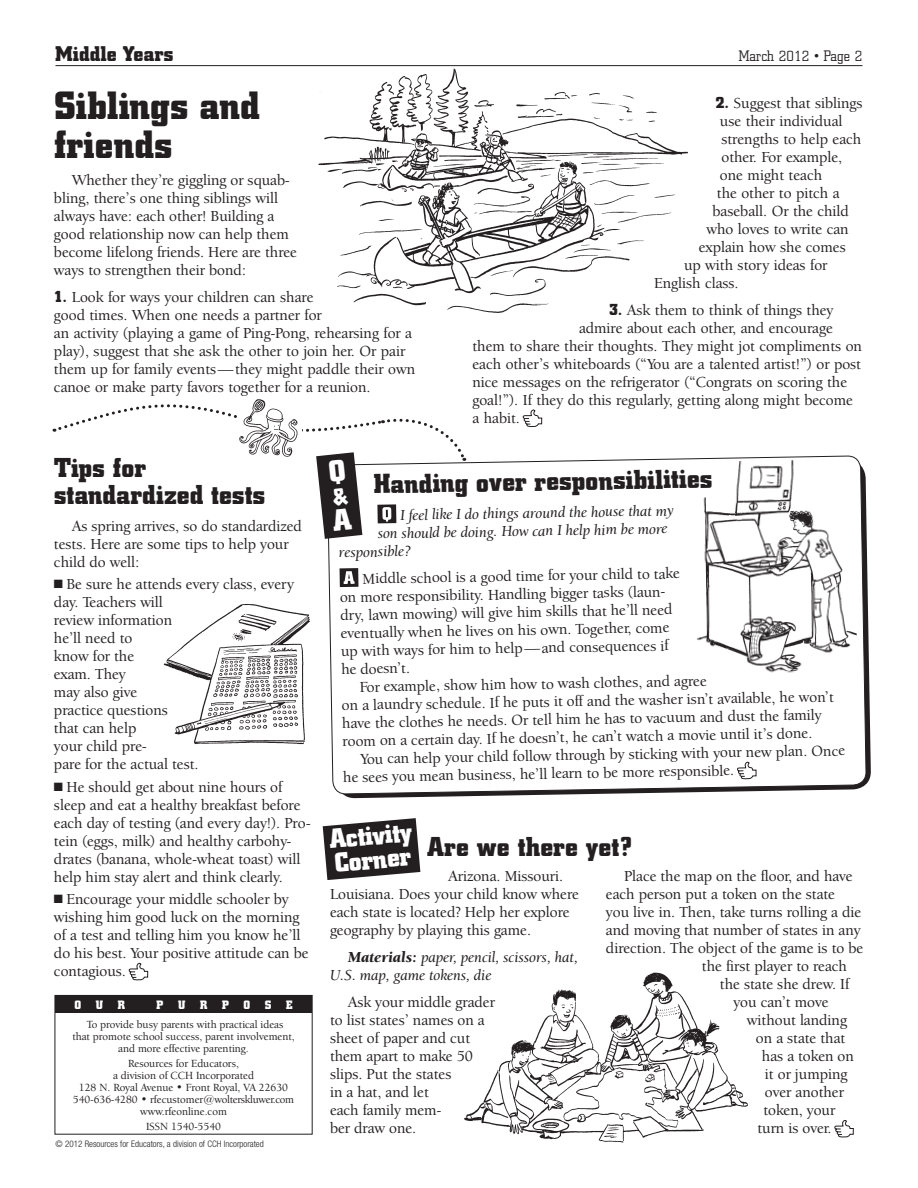
<style>
.page{position:relative;width:918px;height:1188px;background:#fff}
.page>*{position:absolute;margin:0;border:0;box-sizing:border-box;transform-origin:0 0}
.t1{font:700 39px/39px "City";letter-spacing:.01em;color:#231f20}
.t2{font:700 27px/27px "City";letter-spacing:.01em;color:#231f20}
.t3{font:700 27px/24px "City";color:#fff}
.t4{font:700 21px "City";letter-spacing:.01em;color:#231f20}
.t5{font:500 15.75px/18px "Berkeley Oldstyle IT Cby BT";color:#231f20}
.t6{font:15.75px/18px "Berkeley Oldstyle IT Cby BT Med Ital";color:#231f20}
.t7{font:300 15px "City";letter-spacing:.01em;color:#231f20}
.t8{font:700 12px "City";color:#fff}
.t9{font:500 11.25px/12px "Berkeley Oldstyle IT Cby BT";color:#231f20;text-align:center}
.t10{font:300 condensed 9px "Helvetica Neue";color:#231f20}
.s1{font-family:"City";font-weight:700}
.s2{font-family:"Berkeley Oldstyle IT Cby BT";font-weight:900;font-style:italic}
</style>
<div class="page">
<div style="left:55px;top:995px;width:257px;height:18px;background:#231f20"></div>
<hr style="left:56px;top:65px;width:806px;height:1px;background:#231f20">
<svg style="left:328px;top:456px;width:539px;height:343px"></svg>
<svg style="left:523px;top:409px;width:19px;height:18px"></svg>
<svg style="left:129px;top:962px;width:19px;height:19px"></svg>
<div style="left:340px;top:568px;width:19px;height:19px;background:#231f20"></div>
<svg style="left:344px;top:571px;width:11px;height:13px"></svg>
<svg style="left:737px;top:761px;width:20px;height:19px"></svg>
<svg style="left:834px;top:1120px;width:20px;height:18px"></svg>
<svg style="left:323px;top:818px;width:97px;height:62px;background:#464344"></svg>
<img style="left:464px;top:972px;width:284px;height:171px">
<img style="left:683px;top:459px;width:174px;height:215px">
<img style="left:163px;top:604px;width:147px;height:141px">
<img style="left:317px;top:65px;width:377px;height:248px">
<svg style="left:54px;top:399px;width:413px;height:140px"></svg>
<h3 class="t4" style="left:56px;top:42px;width:120px">Middle Years</h3>
<p class="t7" style="left:739px;top:47px;width:125px">March 2012 • Page 2</p>
<p class="t5" style="left:716px;top:94px;width:149px"><span class="s1">2.</span> Suggest that siblings</p>
<p class="t5" style="left:720px;top:112px;width:124px">use their individual</p>
<p class="t5" style="left:721px;top:130px;width:141px">strengths to help each</p>
<p class="t5" style="left:721px;top:148px;width:122px">other. For example,</p>
<p class="t5" style="left:720px;top:166px;width:104px">one might teach</p>
<p class="t5" style="left:717px;top:184px;width:124px">the other to pitch a</p>
<p class="t5" style="left:712px;top:202px;width:138px">baseball. Or the child</p>
<p class="t5" style="left:706px;top:220px;width:144px">who loves to write can</p>
<p class="t5" style="left:699px;top:238px;width:148px">explain how she comes</p>
<p class="t5" style="left:684px;top:256px;width:145px">up with story ideas for</p>
<p class="t5" style="left:654px;top:274px;width:86px">English class.</p>
<p class="t5" style="left:609px;top:301px;width:226px"><span class="s1">3.</span> Ask them to think of things they</p>
<p class="t5" style="left:579px;top:319px;width:255px">admire about each other, and encourage</p>
<p class="t5" style="left:473px;top:337px;width:391px">them to share their thoughts. They might jot compliments on</p>
<p class="t5" style="left:473px;top:355px;width:390px">each other’s whiteboards (“You are a talented artist!”) or post</p>
<p class="t5" style="left:473px;top:373px;width:376px">nice messages on the refrigerator (“Congrats on scoring the</p>
<p class="t5" style="left:473px;top:391px;width:382px">goal!”). If they do this regularly, getting along might become</p>
<p class="t5" style="left:473px;top:409px;width:49px">a habit.</p>
<h2 class="t2" style="left:54px;top:454px;width:213px">Tips for standardized tests</h2>
<p class="t5" style="left:54px;top:516px;width:249px;text-indent:18px">As spring arrives, so do standardized tests. Here are some tips to help your child do well:</p>
<p class="t5" style="left:54px;top:575px;width:241px">■ Be sure he attends every class, every day. Teachers will<br>review information<br>he’ll need to<br>know for the<br>exam. They<br>may also give<br>practice questions<br>that can help<br>your child pre-<br>pare for the actual test.</p>
<p class="t5" style="left:54px;top:777px;width:258px">■ He should get about nine hours of sleep and eat a healthy breakfast before each day of testing (and every day!). Pro&shy;tein (eggs, milk) and healthy carbohy&shy;drates (banana, whole-wheat toast) will help him stay alert and think clearly.</p>
<p class="t5" style="left:54px;top:890px;width:256px">■ Encourage your middle schooler by wishing him good luck on the morning of a test and telling him you know he’ll do his best. Your positive attitude can be contagious.</p>
<h1 class="t1" style="left:54px;top:87px;width:207px">Siblings and friends</h1>
<p class="t5" style="left:54px;top:171px;width:245px;text-indent:18px">Whether they’re giggling or squab&shy;bling, there’s one thing siblings will always have: each other! Building a good relationship now can help them become lifelong friends. Here are three ways to strengthen their bond:</p>
<p class="t5" style="left:54px;top:288px;width:363px"><span class="s1">1.</span> Look for ways your children can share<br>good times. When one needs a partner for<br>an activity (playing a game of Ping-Pong, rehearsing for a play), suggest that she ask the other to join her. Or pair them up for family events—they might paddle their own canoe or make party favors together for a reunion.</p>
<h2 class="t2" style="left:374px;top:471px;width:340px;rotate:-1deg">Handing over responsibilities</h2>
<p class="t6" style="left:400px;top:506px;width:275px;rotate:-1deg">I feel like I do things around the house that my</p>
<p class="t6" style="left:378px;top:524px;width:291px;rotate:-1deg">son should be doing. How can I help him be more</p>
<p class="t6" style="left:339px;top:543px;width:74px;rotate:-1deg">responsible?</p>
<p class="t5" style="left:340px;top:570px;width:342px;text-indent:23px;rotate:-1deg">Middle school is a good time for your child to take on more responsibility. Handling bigger tasks (laun&shy;dry, lawn mowing) will give him skills that he’ll need eventually when he lives on his own. Together, come up with ways for him to help—and consequences if he doesn’t.</p>
<p class="t5" style="left:341px;top:678px;width:493px;text-indent:18px;rotate:-1deg">For example, show him how to wash clothes, and agree<br>on a laundry schedule. If he puts it off and the washer isn’t available, he won’t have the clothes he needs. Or tell him he has to vacuum and dust the family room on a certain day. If he doesn’t, he can’t watch a movie until it’s done.</p>
<p class="t5" style="left:343px;top:750px;width:504px;text-indent:18px;rotate:-1deg">You can help your child follow through by sticking with your new plan. Once he sees you mean business, he’ll learn to be more responsible.</p>
<h2 class="t3" style="left:329px;top:828px;width:84px;rotate:-5deg">Activity<br>Corner</h2>
<h2 class="t2" style="left:428px;top:833px;width:206px">Are we there yet?</h2>
<p class="t5" style="left:624px;top:867px;width:230px">Place the map on the floor, and have</p>
<p class="t5" style="left:606px;top:885px;width:231px">each person put a token on the state</p>
<p class="t5" style="left:606px;top:903px;width:257px">you live in. Then, take turns rolling a die</p>
<p class="t5" style="left:606px;top:921px;width:256px">and moving that number of states in any</p>
<p class="t5" style="left:606px;top:939px;width:259px">direction. The object of the game is to be</p>
<p class="t5" style="left:702px;top:957px;width:146px">the first player to reach</p>
<p class="t5" style="left:720px;top:975px;width:131px">the state she drew. If</p>
<p class="t5" style="left:733px;top:993px;width:96px">you can’t move</p>
<p class="t5" style="left:747px;top:1011px;width:102px">without landing</p>
<p class="t5" style="left:756px;top:1029px;width:91px">on a state that</p>
<p class="t5" style="left:762px;top:1047px;width:93px">has a token on</p>
<p class="t5" style="left:765px;top:1065px;width:84px">it or jumping</p>
<p class="t5" style="left:765px;top:1083px;width:80px">over another</p>
<p class="t5" style="left:763px;top:1101px;width:73px">token, your</p>
<p class="t5" style="left:757px;top:1119px;width:76px">turn is over.</p>
<p class="t5" style="left:330px;top:867px;width:250px;text-indent:119px">Arizona. Missouri.<br>Louisiana. Does your child know where each state is located? Help her explore geography by playing this game.</p>
<p class="t6" style="left:330px;top:948px;width:250px;text-indent:18px"><span class="s2">Materials:</span> paper, pencil, scissors, hat,<br>U.S. map, game tokens, die</p>
<p class="t5" style="left:330px;top:993px;width:166px;text-indent:18px">Ask your middle grader to list states’ names on a sheet of paper and cut them apart to make 50 slips. Put the states<br>in a hat, and let<br>each family mem-<br>ber draw one.</p>
<p class="t8" style="left:74px;top:998px;width:50px">Our</p>
<p class="t8" style="left:157px;top:998px;width:50px">Pur</p>
<p class="t8" style="left:222px;top:998px;width:19px">pose</p>
<p class="t9" style="left:72px;top:1018px;width:224px">To provide busy parents with practical ideas<br>that promote school success, parent involvement, and more effective parenting.</p>
<p class="t9" style="left:73px;top:1057px;width:223px">Resources for Educators,<br>a division of CCH Incorporated<br>128 N. Royal Avenue • Front Royal, VA 22630<br>540-636-4280 • rfecustomer@wolterskluwer.com www.rfeonline.com</p>
<p class="t9" style="left:146px;top:1120px;width:76px">ISSN 1540-5540</p>
<p class="t10" style="left:56px;top:1139px;width:210px">© 2012 Resources for Educators, a division of CCH Incorporated</p>
</div>
